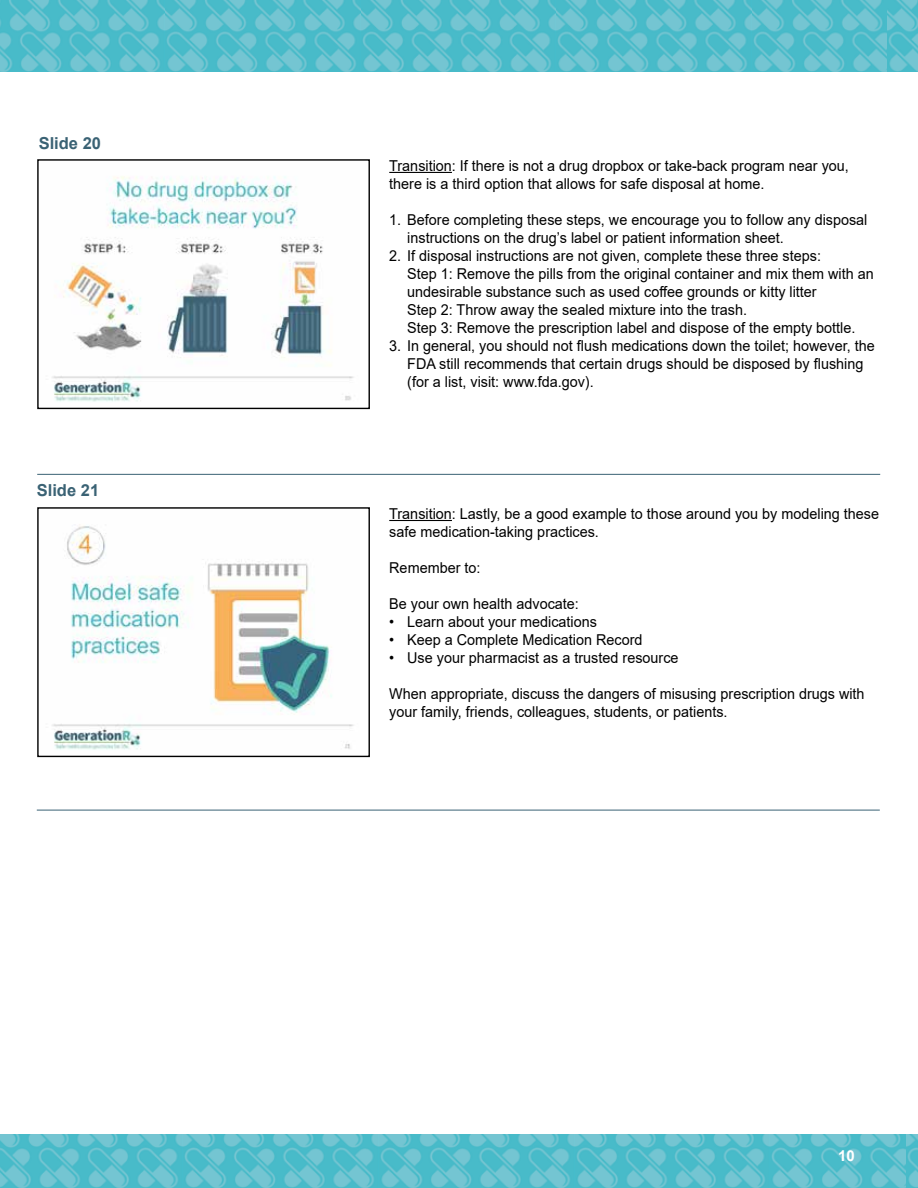
<style>
.page{position:relative;width:918px;height:1188px;background:#fff}
.page>*{position:absolute;margin:0;border:0;box-sizing:border-box;transform-origin:0 0}
.t1{font:700 16.5px "Arial";color:#3a6274}
.t2{font:15px/18px "Arial";color:#000;scale:.96 1}
.t3{font:700 15px "Arial";color:#fff}
</style>
<div class="page">
<img style="left:0;top:1134px;width:906px;height:54px">
<img style="left:906px;top:1134px;width:12px;height:54px">
<img style="left:0;top:0;width:888px;height:72px">
<img style="left:888px;top:0;width:30px;height:72px">
<hr style="left:389px;top:172px;width:63px;height:1px;background:#000">
<hr style="left:389px;top:520px;width:63px;height:1px;background:#000">
<img style="left:52px;top:176px;width:302px;height:226px">
<div style="left:37px;top:159px;width:333px;height:250px;border:1px solid #000"></div>
<img style="left:52px;top:526px;width:302px;height:224px">
<div style="left:37px;top:507px;width:333px;height:250px;border:1px solid #000"></div>
<hr style="left:37px;top:474px;width:843px;height:1px;background:#3a6274">
<hr style="left:37px;top:810px;width:843px;height:1px;background:#3a6274">
<p class="t1" style="left:39px;top:131px;width:64px">Slide 20</p>
<p class="t1" style="left:37px;top:479px;width:64px">Slide 21</p>
<p class="t2" style="left:389px;top:156px;width:480px">Transition: If there is not a drug dropbox or take-back program near you, there is a third option that allows for safe disposal at home.</p>
<p class="t2" style="left:407px;top:210px;width:481px;text-indent:-18px">1. Before completing these steps, we encourage you to follow any disposal instructions on the drug’s label or patient information sheet.</p>
<p class="t2" style="left:407px;top:246px;width:488px;text-indent:-18px">2. If disposal instructions are not given, complete these three steps:<br>Step 1: Remove the pills from the original container and mix them with an undesirable substance such as used coffee grounds or kitty litter<br>Step 2: Throw away the sealed mixture into the trash.<br>Step 3: Remove the prescription label and dispose of the empty bottle.</p>
<p class="t2" style="left:407px;top:336px;width:488px;text-indent:-18px">3. In general, you should not flush medications down the toilet; however, the<br>FDA still recommends that certain drugs should be disposed by flushing (for a list, visit: www.fda.gov).</p>
<p class="t2" style="left:389px;top:505px;width:512px">Transition: Lastly, be a good example to those around you by modeling these safe medication-taking practices.</p>
<p class="t2" style="left:389px;top:559px;width:97px">Remember to:</p>
<p class="t2" style="left:389px;top:595px;width:199px">Be your own health advocate:</p>
<p class="t2" style="left:389px;top:613px;width:218px">• Learn about your medications</p>
<p class="t2" style="left:389px;top:631px;width:265px">• Keep a Complete Medication Record</p>
<p class="t2" style="left:389px;top:649px;width:303px">• Use your pharmacist as a trusted resource</p>
<p class="t2" style="left:389px;top:685px;width:497px">When appropriate, discuss the dangers of misusing prescription drugs with your family, friends, colleagues, students, or patients.</p>
<p class="t3" style="left:838px;top:1146px;width:18px">10</p>
</div>
